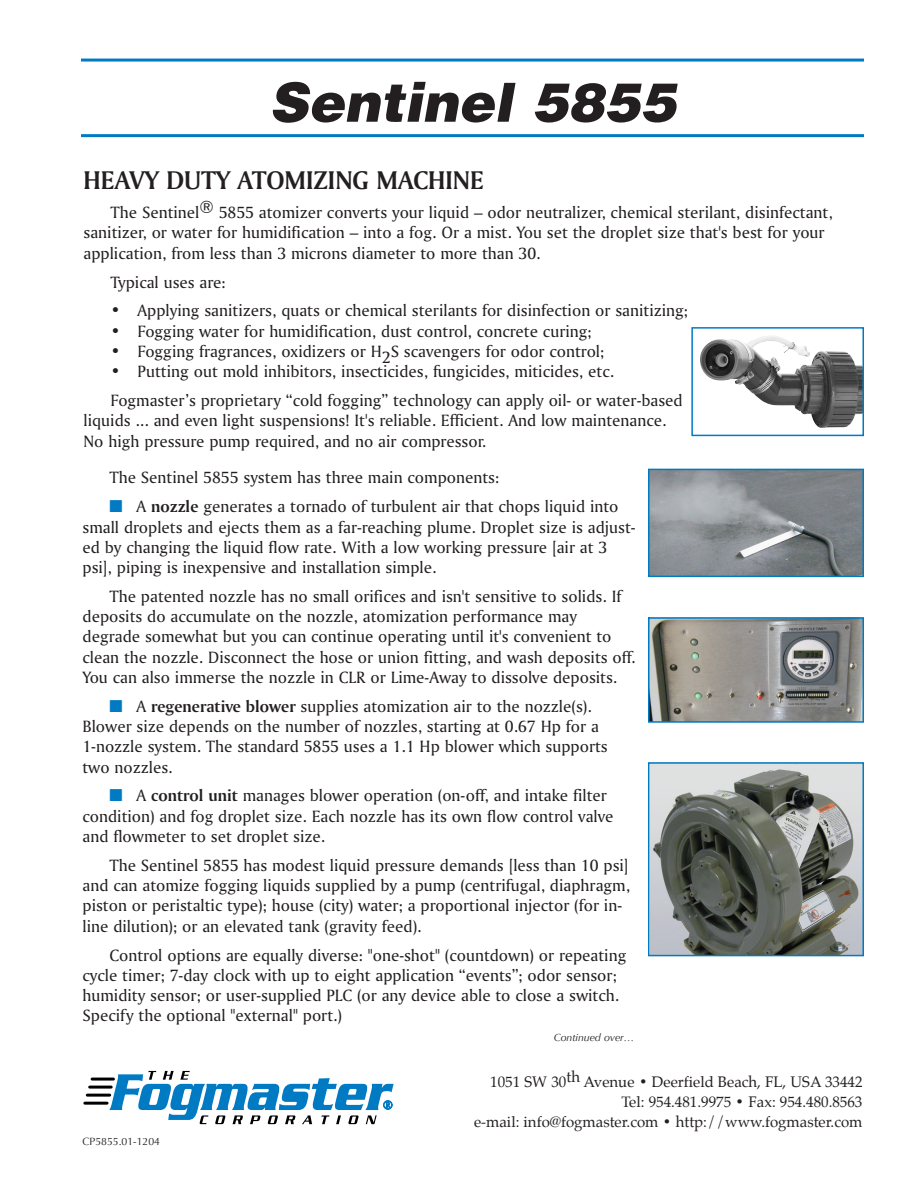
<style>
.page{position:relative;width:918px;height:1188px;background:#fff}
.page>*{position:absolute;margin:0;border:0;box-sizing:border-box;transform-origin:0 0}
.Page_Head_1{font:italic 900 54px "Helvetica";color:#231f20}
.Body_Head{font:27px "Amerigo BT Bold A";color:#231f20}
.Body_Text_Indent{font:17.25px/20.2px "Amerigo BT Roman A";color:#231f20}
.t1{font:15px "Palatino";color:#231f20}
.t2{font:10.5px "Optima";color:#231f20}
.t3{font:italic 10.5px "Optima";color:#231f20}
.s1{color:#007ac2}
.s2{font-family:"Amerigo BT Bold A"}
.s3{font-weight:700}
</style>
<div class="page">
<svg style="left:109px;top:1071px;width:285px;height:53px"></svg>
<hr style="left:92px;top:1078px;width:21px;height:3px;background:#000">
<hr style="left:90px;top:1086px;width:21px;height:3px;background:#000">
<hr style="left:87px;top:1094px;width:23px;height:3px;background:#000">
<hr style="left:85px;top:1102px;width:22px;height:3px;background:#000">
<hr style="left:81px;top:59px;width:783px;height:3px;background:#007ac2">
<hr style="left:81px;top:134px;width:783px;height:3px;background:#007ac2">
<img style="left:700px;top:336px;width:161px;height:92px">
<div style="left:691px;top:327px;width:173px;height:109px;border:2px solid #007ac2"></div>
<img style="left:651px;top:765px;width:210px;height:188px">
<div style="left:648px;top:762px;width:216px;height:194px;border:2px solid #007ac2"></div>
<img style="left:650px;top:619px;width:212px;height:102px">
<div style="left:648px;top:617px;width:216px;height:106px;border:1px solid #007ac2"></div>
<img style="left:650px;top:471px;width:212px;height:104px">
<div style="left:648px;top:469px;width:216px;height:108px;border:1px solid #007ac2"></div>
<p class="Page_Head_1" style="left:269px;top:67px;width:408px">Sentinel 5855</p>
<p class="Body_Head" style="left:84px;top:164px;width:402px">HEAVY DUTY atomizING MACHINE</p>
<p class="Body_Text_Indent" style="left:84px;top:202px;width:751px;text-indent:27px">The Sentinel® 5855 atomizer converts your liquid – odor neutralizer, chemical sterilant, disinfectant, sanitizer, or water for humidification – into a fog. Or a mist. You set the droplet size that's best for your application, from less than 3 microns diameter to more than 30.</p>
<p class="Body_Text_Indent" style="left:111px;top:271px;width:117px">Typical uses are:</p>
<p class="Body_Text_Indent" style="left:111px;top:300px;width:579px">• Applying sanitizers, quats or chemical sterilants for disinfection or sanitizing;</p>
<p class="Body_Text_Indent" style="left:111px;top:321px;width:483px">• Fogging water for humidification, dust control, concrete curing;</p>
<p class="Body_Text_Indent" style="left:111px;top:341px;width:495px">• Fogging fragrances, oxidizers or H2S scavengers for odor control;</p>
<p class="Body_Text_Indent" style="left:111px;top:361px;width:505px">• Putting out mold inhibitors, insecticides, fungicides, miticides, etc.</p>
<p class="Body_Text_Indent" style="left:84px;top:390px;width:601px;text-indent:27px">Fogmaster’s proprietary “cold fogging” technology can apply oil- or water-based liquids ... and even light suspensions! It's reliable. Efficient. And low maintenance.<br>No high pressure pump required, and no air compressor.</p>
<p class="Body_Text_Indent" style="left:110px;top:467px;width:391px">The Sentinel 5855 system has three main components:</p>
<p class="Body_Text_Indent" style="left:82px;top:496px;width:555px;text-indent:27px"><span class="s1">■</span> A <span class="s2">nozzle</span> generates a tornado of turbulent air that chops liquid into small droplets and ejects them as a far-reaching plume. Droplet size is adjust&shy;ed by changing the liquid flow rate. With a low working pressure [air at 3 psi], piping is inexpensive and installation simple.</p>
<p class="Body_Text_Indent" style="left:82px;top:586px;width:555px;text-indent:27px">The patented nozzle has no small orifices and isn't sensitive to solids. If deposits do accumulate on the nozzle, atomization performance may degrade somewhat but you can continue operating until it's convenient to clean the nozzle. Disconnect the hose or union fitting, and wash deposits off.<br>You can also immerse the nozzle in CLR or Lime-Away to dissolve deposits.</p>
<p class="Body_Text_Indent" style="left:82px;top:696px;width:527px;text-indent:27px"><span class="s1">■</span> A <span class="s2">regenerative blower</span> supplies atomization air to the nozzle(s).<br>Blower size depends on the number of nozzles, starting at 0.67 Hp for a 1-nozzle system. The standard 5855 uses a 1.1 Hp blower which supports two nozzles.</p>
<p class="Body_Text_Indent" style="left:82px;top:785px;width:533px;text-indent:27px"><span class="s1">■</span> A <span class="s2">control unit</span> manages blower operation (on-off, and intake filter condition) and fog droplet size. Each nozzle has its own flow control valve and flowmeter to set droplet size.</p>
<p class="Body_Text_Indent" style="left:82px;top:855px;width:549px;text-indent:27px">The Sentinel 5855 has modest liquid pressure demands [less than 10 psi] and can atomize fogging liquids supplied by a pump (centrifugal, diaphragm, piston or peristaltic type); house (city) water; a proportional injector (for in&shy;line dilution); or an elevated tank (gravity feed).</p>
<p class="Body_Text_Indent" style="left:82px;top:944px;width:545px;text-indent:27px">Control options are equally diverse: "one-shot" (countdown) or repeating cycle timer; 7-day clock with up to eight application “events”; odor sensor; humidity sensor; or user-supplied PLC (or any device able to close a switch.<br>Specify the optional "external" port.)</p>
<p class="t3" style="left:554px;top:1031px;width:82px">Continued over…</p>
<p class="t2" style="left:82px;top:1135px;width:79px">CP5855.01-1204</p>
<p class="t1" style="left:490px;top:1072px;width:374px">1051 SW 30th Avenue <span class="s3">•</span> Deerfield Beach, FL, USA 33442</p>
<p class="t1" style="left:621px;top:1092px;width:243px">Tel: 954.481.9975 <span class="s3">•</span> Fax: 954.480.8563</p>
<p class="t1" style="left:474px;top:1112px;width:390px">e-mail: info@fogmaster.com <span class="s3">•</span> http://www.fogmaster.com</p>
</div>
